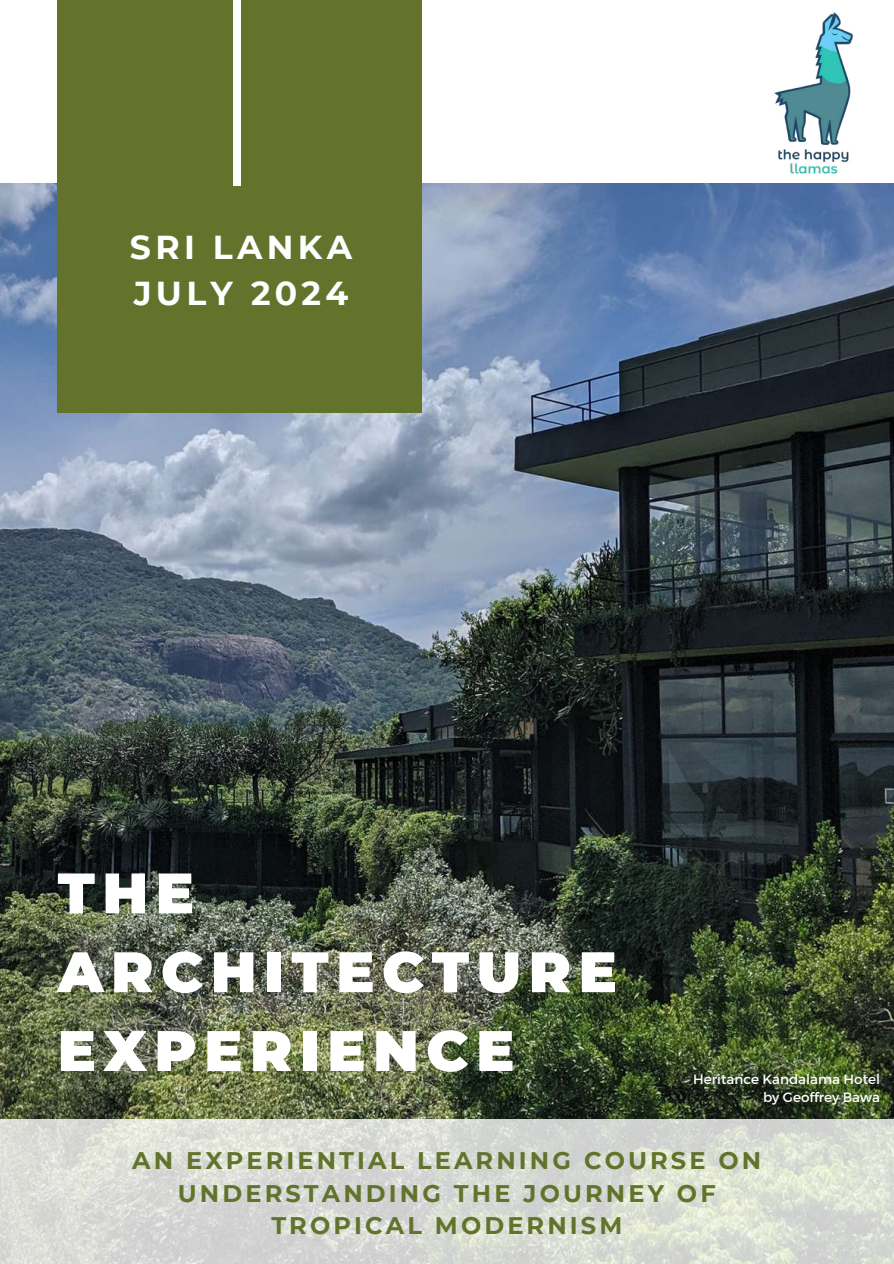
<style>
.page{position:relative;width:894px;height:1264px;background:#fff}
.page>*{position:absolute;margin:0;border:0;box-sizing:border-box;transform-origin:0 0}
.t1{font:900 57px/78.8px "Montserrat";letter-spacing:.13em;color:#fff}
.t2{font:700 33.15px/46.2px "Montserrat";letter-spacing:.13em;color:#fff}
.t3{font:700 24px/32.7px "Montserrat";letter-spacing:.13em;color:#63732c;text-align:center}
.t4{font:13.5px/18px "Montserrat";color:#fff;text-align:right}
</style>
<div class="page">
<img style="left:0;top:183px;width:893px;height:936px">
<svg style="left:0;top:1119px;width:893px;height:144px;fill:#d8dbd4"></svg>
<img style="left:707px;top:12px;width:186px;height:189px">
<div style="left:58px;top:0;width:363px;height:412px;background:#63732c"></div>
<div style="left:233px;top:0;width:8px;height:186px;background:#fff"></div>
<h2 class="t2" style="left:130px;top:224px;width:223px">SRI LANKA<br>JULY 2024</h2>
<h1 class="t1" style="left:58px;top:853px;width:560px">THE<br>ARCHITECTURE<br>EXPERIENCE</h1>
<p class="t4" style="left:693px;top:1069px;width:188px">Heritance Kandalama Hotel by Geoffrey Bawa</p>
<p class="t3" style="left:132px;top:1144px;width:630px">AN EXPERIENTIAL LEARNING COURSE ON<br>UNDERSTANDING THE JOURNEY OF<br>TROPICAL MODERNISM</p>
</div>
